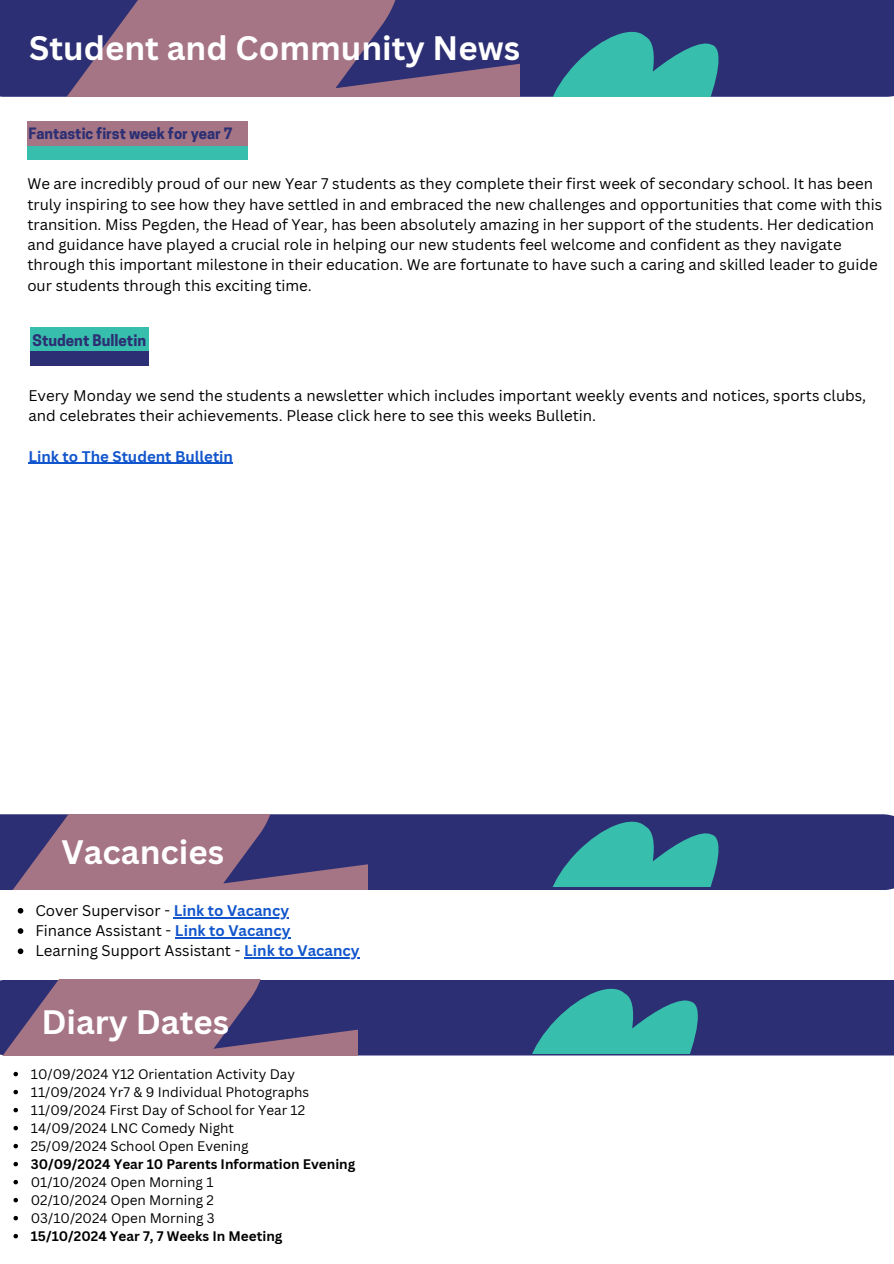
<style>
.page{position:relative;width:894px;height:1264px;background:#fff}
.page>*{position:absolute;margin:0;border:0;box-sizing:border-box;transform-origin:0 0}
.t1{font:700 33px "Canva Sans";color:#fff}
.t2{font:15px/20.2px "Canva Sans";color:#000}
.t3{font:700 15px "Canva Sans";color:#15c}
.t4{font:700 15px "Cooper Hewitt";color:#2c2f73}
.t5{font:700 14.7px "Cooper Hewitt";color:#2c2f73}
.t6{font:13.5px "Canva Sans";color:#000}
.t7{font:700 13.5px "Canva Sans";color:#000}
.s1{font-weight:700;color:#15c}
</style>
<div class="page">
<div style="left:0;top:0;width:893px;height:97px;background:#2c2f73"></div>
<svg style="left:36px;top:0;width:483px;height:97px;fill:#a67585"></svg>
<svg style="left:540px;top:25px;width:235px;height:71px"></svg>
<div style="left:357px;top:980px;width:536px;height:75px;background:#2c2f73"></div>
<svg style="left:0;top:979px;width:357px;height:76px"></svg>
<svg style="left:519px;top:981px;width:235px;height:72px"></svg>
<div style="left:0;top:814px;width:893px;height:76px;background:#2c2f73"></div>
<svg style="left:0;top:814px;width:367px;height:75px"></svg>
<svg style="left:540px;top:814px;width:235px;height:72px"></svg>
<div style="left:30px;top:350px;width:118px;height:16px;background:#2c2f73"></div>
<div style="left:30px;top:327px;width:118px;height:24px;background:#38bead"></div>
<div style="left:27px;top:140px;width:220px;height:20px;background:#38bead"></div>
<div style="left:27px;top:121px;width:220px;height:24px;background:#a67585"></div>
<hr style="left:28px;top:463px;width:205px;height:1px;background:#15c">
<svg style="left:18px;top:908px;width:5px;height:5px"></svg>
<hr style="left:174px;top:917px;width:115px;height:1px;background:#15c">
<svg style="left:18px;top:928px;width:5px;height:5px"></svg>
<hr style="left:175px;top:937px;width:115px;height:1px;background:#15c">
<svg style="left:18px;top:948px;width:5px;height:6px"></svg>
<hr style="left:244px;top:957px;width:115px;height:1px;background:#15c">
<svg style="left:13px;top:1071px;width:5px;height:5px"></svg>
<svg style="left:13px;top:1089px;width:5px;height:5px"></svg>
<svg style="left:13px;top:1107px;width:5px;height:5px"></svg>
<svg style="left:13px;top:1125px;width:5px;height:5px"></svg>
<svg style="left:13px;top:1143px;width:5px;height:5px"></svg>
<svg style="left:13px;top:1161px;width:5px;height:5px"></svg>
<svg style="left:13px;top:1179px;width:5px;height:5px"></svg>
<svg style="left:13px;top:1197px;width:5px;height:5px"></svg>
<svg style="left:13px;top:1215px;width:5px;height:5px"></svg>
<svg style="left:13px;top:1233px;width:5px;height:5px"></svg>
<h1 class="t1" style="left:29px;top:25px;width:492px">Student and Community News</h1>
<p class="t5" style="left:28px;top:128px;width:206px">Fantastic first week for year 7</p>
<p class="t2" style="left:27px;top:173px;width:856px">We are incredibly proud of our new Year 7 students as they complete their first week of secondary school. It has been truly inspiring to see how they have settled in and embraced the new challenges and opportunities that come with this transition. Miss Pegden, the Head of Year, has been absolutely amazing in her support of the students. Her dedication and guidance have played a crucial role in helping our new students feel welcome and confident as they navigate through this important milestone in their education. We are fortunate to have such a caring and skilled leader to guide our students through this exciting time.</p>
<p class="t4" style="left:33px;top:335px;width:115px">Student Bulletin</p>
<h3 class="t2" style="left:28px;top:385px;width:839px">Every Monday we send the students a newsletter which includes important weekly events and notices, sports clubs, and celebrates their achievements. Please click here to see this weeks Bulletin.</h3>
<h2 class="t3" style="left:28px;top:445px;width:206px">Link to The Student Bulletin</h2>
<h3 class="t1" style="left:61px;top:829px;width:164px">Vacancies</h3>
<h2 class="t2" style="left:35px;top:899px;width:255px">Cover Supervisor - <span class="s1">Link to Vacancy</span></h2>
<p class="t2" style="left:35px;top:920px;width:256px">Finance Assistant - <span class="s1">Link to Vacancy</span></p>
<h1 class="t2" style="left:35px;top:940px;width:325px">Learning Support Assistant - <span class="s1">Link to Vacancy</span></h1>
<h2 class="t1" style="left:41px;top:998px;width:189px">Diary Dates</h2>
<p class="t6" style="left:31px;top:1064px;width:266px">10/09/2024 Y12 Orientation Activity Day</p>
<p class="t6" style="left:31px;top:1082px;width:280px">11/09/2024 Yr7 &amp; 9 Individual Photographs</p>
<p class="t6" style="left:31px;top:1100px;width:276px">11/09/2024 First Day of School for Year 12</p>
<p class="t6" style="left:31px;top:1118px;width:205px">14/09/2024 LNC Comedy Night</p>
<h1 class="t6" style="left:31px;top:1136px;width:219px">25/09/2024 School Open Evening</h1>
<p class="t7" style="left:31px;top:1154px;width:326px">30/09/2024 Year 10 Parents Information Evening</p>
<p class="t6" style="left:31px;top:1172px;width:184px">01/10/2024 Open Morning 1</p>
<p class="t6" style="left:31px;top:1190px;width:184px">02/10/2024 Open Morning 2</p>
<p class="t6" style="left:31px;top:1208px;width:185px">03/10/2024 Open Morning 3</p>
<p class="t7" style="left:31px;top:1226px;width:253px">15/10/2024 Year 7, 7 Weeks In Meeting</p>
</div>
